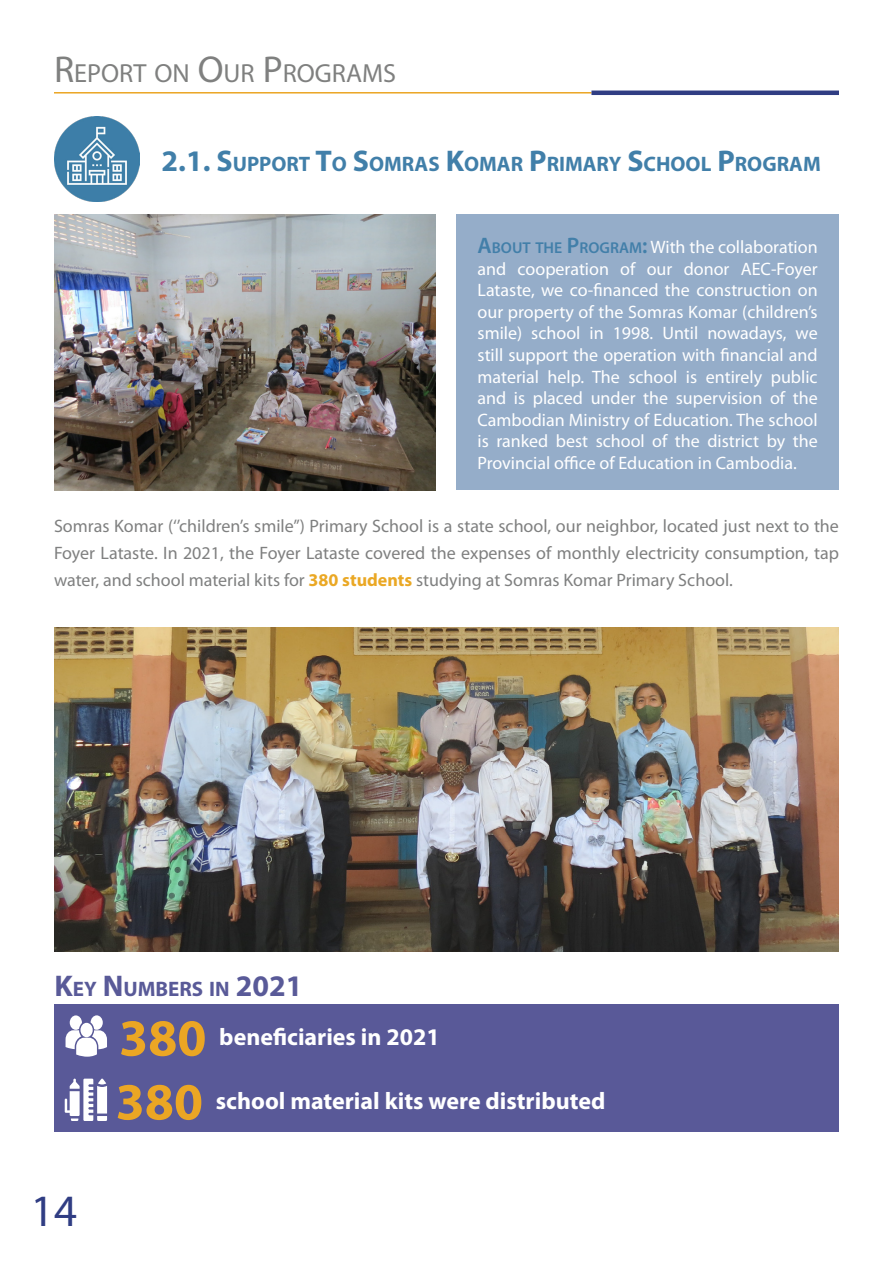
<style>
.page{position:relative;width:893px;height:1263px;background:#fff}
.page>*{position:absolute;margin:0;border:0;box-sizing:border-box;transform-origin:0 0}
.t1{font:45px "Myriad Pro";color:#303d83}
.t2{font:26.25px "Myriad Pro";color:#7f807f}
.t3{font:700 24px "Myriad Pro";color:#fff}
.t4{font:700 21px "Myriad Pro";color:#417fa9}
.t5{font:700 21px "Myriad Pro";color:#595a98}
.t6{font:18px/21.6px "Myriad Pro";color:#fff;text-align:justify}
.t7{font:18px/27px "Myriad Pro";color:#7f8080;text-align:justify}
.s1{font-size:37.5px}
.s2{font-size:30px}
.s3{font-weight:600;font-size:22.5px;color:#427fa9}
.s4{font-weight:600;font-size:15.75px;color:#427fa9}
.s5{font-weight:700;color:#eaa825}
.s6{font-size:52.5px;color:#eba624}
</style>
<div class="page">
<img style="left:54px;top:117px;width:85px;height:85px">
<hr style="left:54px;top:92px;width:537px;height:2px;background:#eba523">
<hr style="left:591px;top:91px;width:248px;height:4px;background:#303d83">
<div style="left:54px;top:1004px;width:785px;height:64px;background:#595998"></div>
<svg style="left:66px;top:1015px;width:41px;height:42px"></svg>
<div style="left:54px;top:1068px;width:785px;height:64px;background:#595998"></div>
<svg style="left:65px;top:1078px;width:42px;height:43px"></svg>
<div style="left:456px;top:215px;width:383px;height:275px;background:#95adc9"></div>
<img style="left:54px;top:215px;width:382px;height:275px">
<img style="left:54px;top:627px;width:785px;height:325px">
<h2 class="t2" style="left:54px;top:57px;width:341px"><span class="s1">R</span>EPORT ON <span class="s1">O</span>UR <span class="s1">P</span>ROGRAMS</h2>
<p class="t4" style="left:162px;top:150px;width:661px"><span class="s2">2.1. S</span>UPPORT <span class="s2">T</span>O <span class="s2">S</span>OMRAS <span class="s2">K</span>OMAR <span class="s2">P</span>RIMARY <span class="s2">S</span>CHOOL <span class="s2">P</span>ROGRAM</p>
<p class="t6" style="left:477px;top:236px;width:342px"><span class="s3">A</span><span class="s4">BOUT THE</span> <span class="s3">P</span><span class="s4">ROGRAM</span><span class="s3">:</span> With the collaboration and cooperation of our donor AEC-Foyer Lataste, we co-financed the construction on our property of the Somras Komar (children’s smile) school in 1998. Until nowadays, we still support the operation with financial and material help. The school is entirely public and is placed under the supervision of the Cambodian Ministry of Education. The school is ranked best school of the district by the Provincial office of Education in Cambodia.</p>
<p class="t7" style="left:54px;top:512px;width:786px">Somras Komar (‘’children’s smile’’) Primary School is a state school, our neighbor, located just next to the Foyer Lataste. In 2021, the Foyer Lataste covered the expenses of monthly electricity consumption, tap water, and school material kits for <span class="s5">380 students</span> studying at Somras Komar Primary School.</p>
<p class="t5" style="left:54px;top:975px;width:250px"><span class="s2">K</span>EY <span class="s2">N</span> UMBERS IN <span class="s2">2021</span></p>
<h1 class="t1" style="left:31px;top:1183px;width:48px">14</h1>
<h3 class="t3" style="left:119px;top:1021px;width:322px"><span class="s6">380</span> beneficiaries in 2021</h3>
<h3 class="t3" style="left:116px;top:1085px;width:491px"><span class="s6">380</span> school material kits were distributed</h3>
</div>
